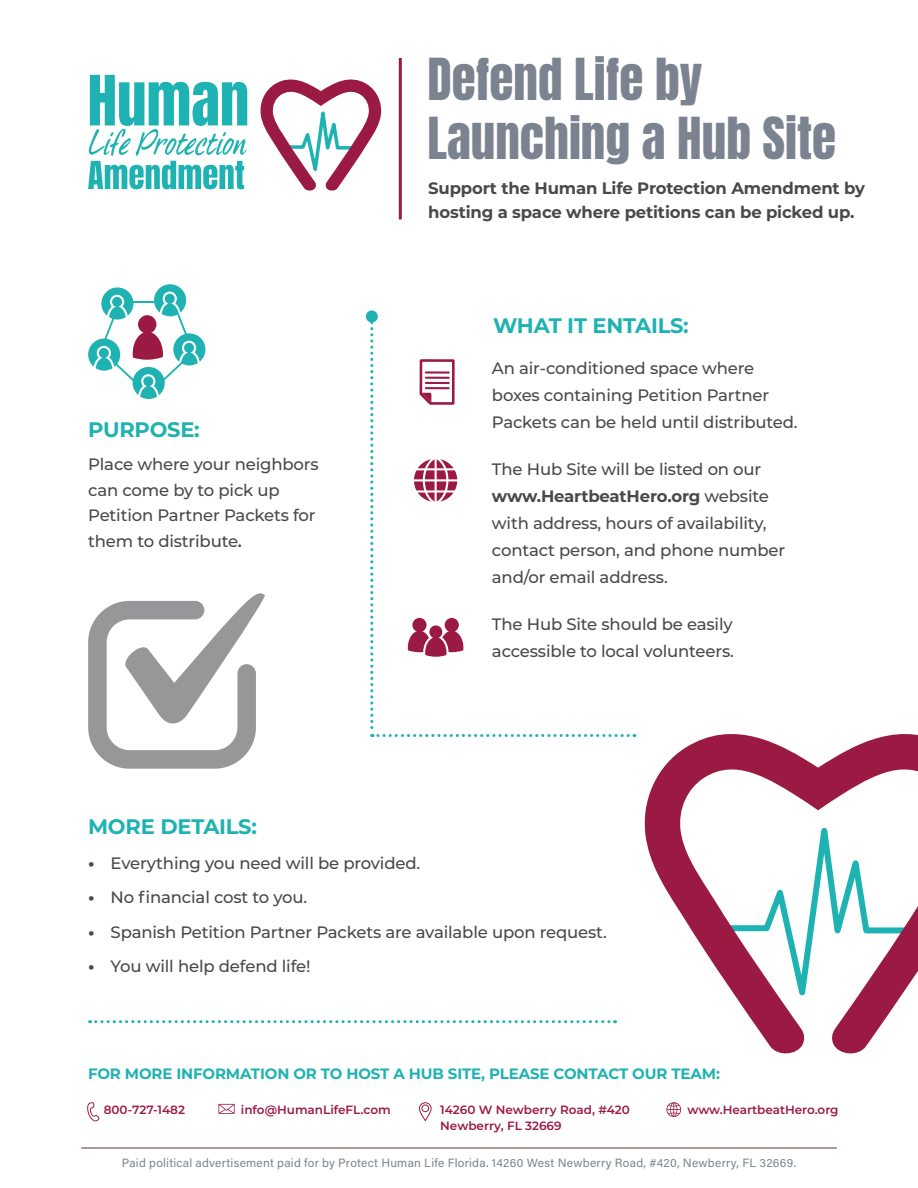
<style>
.page{position:relative;width:918px;height:1188px;background:#fff}
.page>*{position:absolute;margin:0;border:0;box-sizing:border-box;transform-origin:0 0}
.t1{font:49.2px/59.1px "Anton";color:#7c8390}
.t2{font:700 21px "Montserrat";letter-spacing:-.01em;color:#1eb3b2}
.t3{font:500 16.5px/27px "Montserrat";letter-spacing:-.01em;color:#484948}
.t4{font:700 16.5px/24px "Montserrat";letter-spacing:-.01em;color:#484948}
.t5{font:700 15px "Montserrat";letter-spacing:-.01em;color:#1eb3b2}
.t6{font:12px "Acumin Pro";letter-spacing:.02em;color:#7c8390}
.t7{font:600 12px "Montserrat";color:#9b1a44}
.s1{font-weight:600}
.s2{font-weight:700}
.s3{font-family:"Adelle Sans";font-weight:400}
</style>
<div class="page">
<svg style="left:260px;top:79px;width:122px;height:112px"></svg>
<svg style="left:88px;top:75px;width:159px;height:114px"></svg>
<hr style="left:81px;top:1148px;width:756px;height:1px;background:#5c362b">
<hr style="left:399px;top:58px;width:3px;height:161px;background:#9b1a44">
<svg style="left:644px;top:734px;width:274px;height:320px"></svg>
<svg style="left:90px;top:1020px;width:526px;height:3px"></svg>
<svg style="left:88px;top:593px;width:177px;height:176px"></svg>
<svg style="left:218px;top:1104px;width:17px;height:10px"></svg>
<svg style="left:419px;top:1102px;width:13px;height:19px"></svg>
<svg style="left:666px;top:1102px;width:15px;height:15px"></svg>
<svg style="left:87px;top:1102px;width:13px;height:19px"></svg>
<svg style="left:88px;top:284px;width:117px;height:115px"></svg>
<div style="left:366px;top:310px;width:12px;height:12px;background:#1eb3b2;border-radius:50%"></div>
<svg style="left:370px;top:315px;width:265px;height:422px"></svg>
<p class="t1" style="left:427px;top:53px;width:410px">Defend Life by<br>Launching a Hub Site</p>
<p class="t4" style="left:428px;top:175px;width:438px">Support the Human Life Protection Amendment by hosting a space where petitions can be picked up.</p>
<p class="t2" style="left:88px;top:415px;width:113px">PURPOSE:</p>
<p class="t3" style="left:88px;top:451px;width:232px;line-height:25.5px">Place where your neighbors can come by to pick up<br>Petition Partner Packets for them to distribute<span class="s1">.</span></p>
<p class="t2" style="left:493px;top:310px;width:197px">WHAT IT ENTAILS:</p>
<p class="t3" style="left:492px;top:354px;width:307px">An air-conditioned space where boxes containing Petition Partner<br>Packets can be held until distributed.</p>
<p class="t3" style="left:492px;top:455px;width:295px">The Hub Site will be listed on our <span class="s2">www.HeartbeatHero.org</span> website with address, hours of availability, contact person, and phone number and/or email address.</p>
<p class="t3" style="left:492px;top:610px;width:243px">The Hub Site should be easily accessible to local volunteers.</p>
<p class="t2" style="left:88px;top:811px;width:170px">MORE DETAILS:</p>
<p class="t3" style="left:88px;top:848px;width:334px"><span class="s3">•</span> Everything you need will be provided.</p>
<p class="t3" style="left:88px;top:883px;width:221px"><span class="s3">•</span> No financial cost to you.</p>
<p class="t3" style="left:88px;top:917px;width:520px"><span class="s3">•</span> Spanish Petition Partner Packets are available upon request.</p>
<p class="t3" style="left:88px;top:952px;width:224px"><span class="s3">•</span> You will help defend life!</p>
<p class="t5" style="left:88px;top:1063px;width:633px">FOR MORE INFORMATION OR TO HOST A HUB SITE, PLEASE CONTACT OUR TEAM:</p>
<p class="t7" style="left:241px;top:1101px;width:151px">info@HumanLifeFL.com</p>
<p class="t7" style="left:440px;top:1101px;width:191px">14260 W Newberry Road, #420</p>
<p class="t7" style="left:440px;top:1118px;width:123px">Newberry, FL 32669</p>
<p class="t7" style="left:104px;top:1101px;width:83px">800-727-1482</p>
<p class="t7" style="left:687px;top:1101px;width:153px">www.HeartbeatHero.org</p>
<p class="t6" style="left:122px;top:1155px;width:676px">Paid political advertisement paid for by Protect Human Life Florida. 14260 West Newberry Road, #420, Newberry, FL 32669.</p>
</div>
